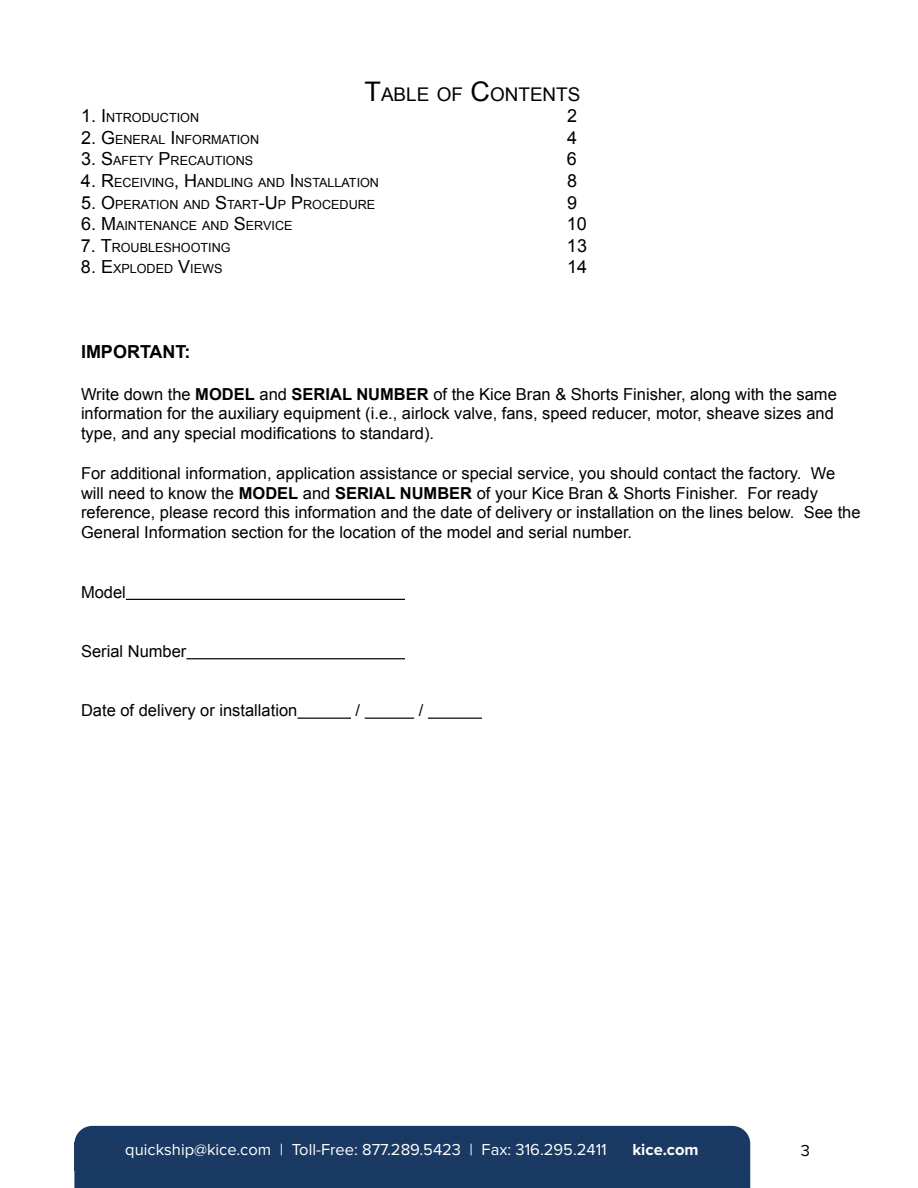
<style>
.page{position:relative;width:918px;height:1188px;background:#fff}
.page>*{position:absolute;margin:0;border:0;box-sizing:border-box;transform-origin:0 0}
.t1{font:18.9px "Arial";color:#000}
.t2{font:18px "Arial";color:#000}
.t3{font:700 18px "Arial";color:#000}
.t4{font:16.5px/19.8px "Arial";color:#000}
.t5{font:16.5px "Proxima Nova";color:#fff}
.t6{font:700 16.5px "Proxima Nova";color:#fff}
.t7{font:16.5px "Proxima Nova";color:#000}
.t8{font:12.6px "Arial";color:#000}
.s1{font-size:27px}
.s2{font-size:18px}
.s3{font-weight:700}
</style>
<div class="page">
<hr style="left:126px;top:599px;width:279px;height:1px;background:#000">
<hr style="left:186px;top:658px;width:219px;height:1px;background:#000">
<hr style="left:297px;top:718px;width:54px;height:1px;background:#000">
<hr style="left:365px;top:718px;width:49px;height:1px;background:#000">
<hr style="left:428px;top:718px;width:54px;height:1px;background:#000">
<div style="left:74px;top:1126px;width:676px;height:62px;background:#173963"></div>
<div style="left:74px;top:1142px;width:676px;height:29px;background:#1a3963"></div>
<p class="t1" style="left:365px;top:82px;width:217px"><span class="s1">T</span>ABLE OF <span class="s1">C</span>ONTENTS</p>
<p class="t8" style="left:81px;top:110px;width:120px"><span class="s2">1. I</span>NTRODUCTION</p>
<p class="t2" style="left:567px;top:104px;width:12px">2</p>
<p class="t8" style="left:81px;top:131px;width:180px"><span class="s2">2. G</span>ENERAL <span class="s2">I</span>NFORMATION</p>
<p class="t2" style="left:567px;top:126px;width:12px">4</p>
<p class="t8" style="left:81px;top:153px;width:174px"><span class="s2">3. S</span>AFETY <span class="s2">P</span>RECAUTI ONS</p>
<p class="t2" style="left:567px;top:147px;width:12px">6</p>
<p class="t8" style="left:81px;top:174px;width:300px"><span class="s2">4. R</span>ECEIVI NG<span class="s2">, H</span>ANDLI NG AND <span class="s2">I</span>NSTALLATION</p>
<p class="t2" style="left:567px;top:169px;width:12px">8</p>
<p class="t8" style="left:81px;top:196px;width:296px"><span class="s2">5. O</span>PERATION AND <span class="s2">S</span>TART<span class="s2">-U</span> P <span class="s2">P</span>ROCEDURE</p>
<p class="t2" style="left:567px;top:191px;width:12px">9</p>
<p class="t8" style="left:81px;top:218px;width:213px"><span class="s2">6. M</span>AI NTENANCE AND <span class="s2">S</span>ERVICE</p>
<p class="t2" style="left:567px;top:212px;width:22px">10</p>
<p class="t8" style="left:81px;top:239px;width:150px"><span class="s2">7. T</span>ROUBLESHOOTI NG</p>
<p class="t2" style="left:567px;top:234px;width:22px">13</p>
<p class="t8" style="left:81px;top:261px;width:143px"><span class="s2">8. E</span>XPLODED <span class="s2">V</span>I EWS</p>
<p class="t2" style="left:567px;top:255px;width:22px">14</p>
<p class="t3" style="left:81px;top:340px;width:59px">IMPORTANT</p>
<p class="t3" style="left:185px;top:340px;width:7px">:</p>
<p class="t4" style="left:81px;top:384px;width:757px">Write down the <span class="s3">MODEL</span> and <span class="s3">SERIAL NUMBER</span> of the Kice Bran &amp; Shorts Finisher, along with the same information for the auxiliary equipment (i.e., airlock valve, fans, speed reducer, motor, sheave sizes and type, and any special modifications to standard).</p>
<p class="t4" style="left:81px;top:463px;width:781px">For additional information, application assistance or special service, you should contact the factory. We will need to know the <span class="s3">MODEL</span> and <span class="s3">SERIAL NUMBER</span> of your Kice Bran &amp; Shorts Finisher. For ready reference, please record this information and the date of delivery or installation on the lines below. See the General Information section for the location of the model and serial number.</p>
<p class="t4" style="left:81px;top:582px;width:46px">Model</p>
<p class="t4" style="left:81px;top:642px;width:107px">Serial Number</p>
<p class="t4" style="left:81px;top:701px;width:218px">Date of delivery or installation</p>
<p class="t4" style="left:356px;top:701px;width:6px">/</p>
<p class="t4" style="left:419px;top:701px;width:6px">/</p>
<p class="t5" style="left:125px;top:1140px;width:483px">quickship@kice.com | Toll-Free: 877.289.5423 | Fax: 316.295.2411</p>
<p class="t6" style="left:632px;top:1140px;width:68px">kice.com</p>
<p class="t7" style="left:801px;top:1141px;width:11px">3</p>
</div>
